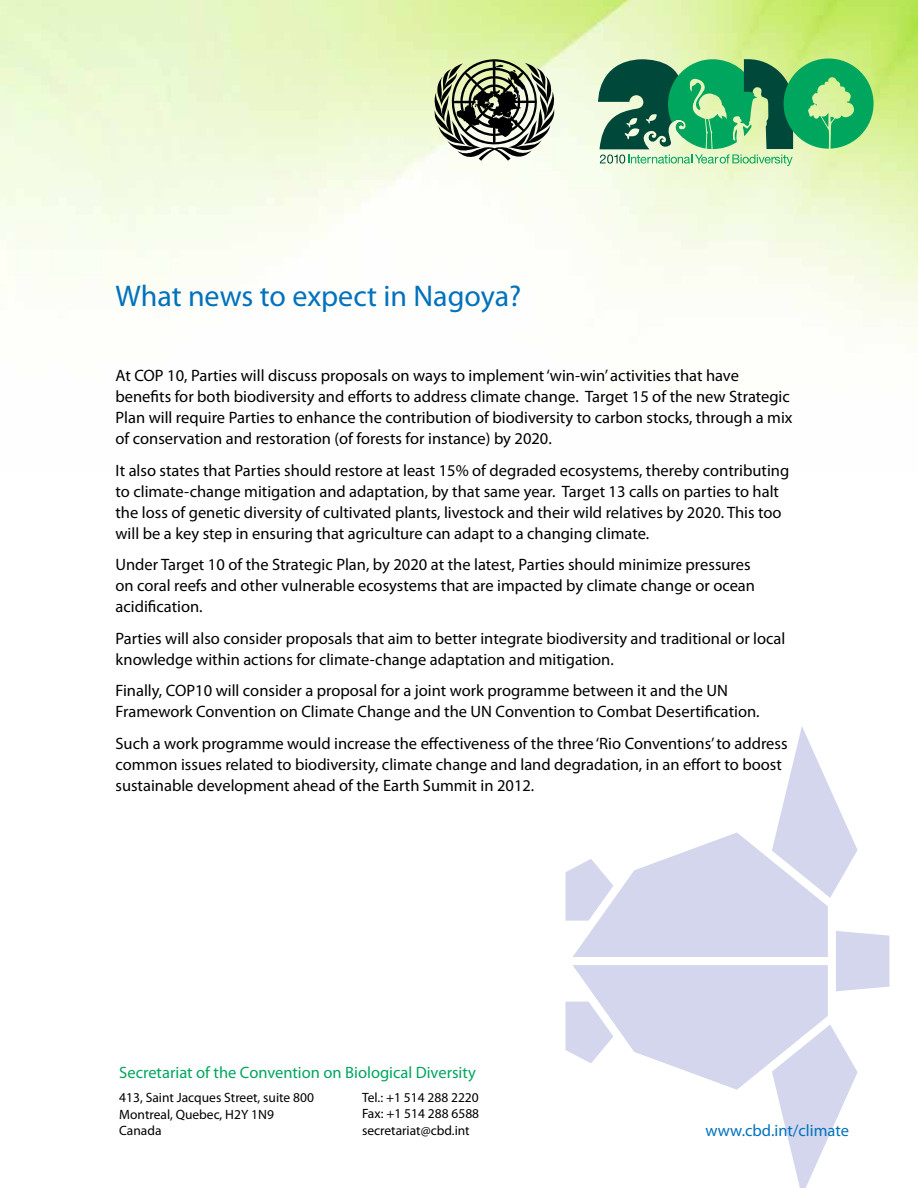
<style>
.page{position:relative;width:918px;height:1188px;background:#fff}
.page>*{position:absolute;margin:0;border:0;box-sizing:border-box;transform-origin:0 0}
.t1{font:30px "Myriad Pro";color:#0072bc}
.t2{font:16.5px/21px "Myriad Pro";color:#000}
.t3{font:16.5px "Myriad Pro";color:#00a65e}
.t4{font:16.5px "Myriad Pro";color:#0072bc}
.t5{font:13.5px/16.5px "Myriad Pro";color:#000}
</style>
<div class="page">
<svg style="left:565px;top:727px;width:324px;height:461px"></svg>
<img style="left:0;top:0;width:918px;height:344px">
<svg style="left:597px;top:59px;width:277px;height:107px;background:#5bae79"></svg>
<svg style="left:434px;top:59px;width:121px;height:102px;background:#8b917d"></svg>
<h1 class="t1" style="left:116px;top:278px;width:407px">What news to expect in Nagoya?</h1>
<p class="t2" style="left:116px;top:365px;width:679px">At COP 10, Parties will discuss proposals on ways to implement ‘win-win’ activities that have benefits for both biodiversity and efforts to address climate change. Target 15 of the new Strategic Plan will require Parties to enhance the contribution of biodiversity to carbon stocks, through a mix of conservation and restoration (of forests for instance) by 2020.</p>
<p class="t2" style="left:116px;top:460px;width:675px">It also states that Parties should restore at least 15% of degraded ecosystems, thereby contributing to climate-change mitigation and adaptation, by that same year. Target 13 calls on parties to halt the loss of genetic diversity of cultivated plants, livestock and their wild relatives by 2020. This too will be a key step in ensuring that agriculture can adapt to a changing climate.</p>
<p class="t2" style="left:116px;top:554px;width:641px">Under Target 10 of the Strategic Plan, by 2020 at the latest, Parties should minimize pressures on coral reefs and other vulnerable ecosystems that are impacted by climate change or ocean acidification.</p>
<p class="t2" style="left:116px;top:628px;width:671px">Parties will also consider proposals that aim to better integrate biodiversity and traditional or local knowledge within actions for climate-change adaptation and mitigation.</p>
<p class="t2" style="left:116px;top:680px;width:646px">Finally, COP10 will consider a proposal for a joint work programme between it and the UN<br>Framework Convention on Climate Change and the UN Convention to Combat Desertification.</p>
<p class="t2" style="left:116px;top:733px;width:674px">Such a work programme would increase the effectiveness of the three ‘Rio Conventions’ to address common issues related to biodiversity, climate change and land degradation, in an effort to boost sustainable development ahead of the Earth Summit in 2012.</p>
<p class="t3" style="left:119px;top:1062px;width:358px">Secretariat of the Convention on Biological Diversity</p>
<p class="t5" style="left:119px;top:1089px;width:196px">413, Saint Jacques Street, suite 800<br>Montreal, Quebec, H2Y 1N9<br>Canada</p>
<p class="t5" style="left:362px;top:1089px;width:119px;text-align:justify">Tel.: +1 514 288 2220<br>Fax: +1 514 288 6588 secretariat@cbd.int</p>
<p class="t4" style="left:706px;top:1120px;width:145px">www.cbd.int/climate</p>
</div>
